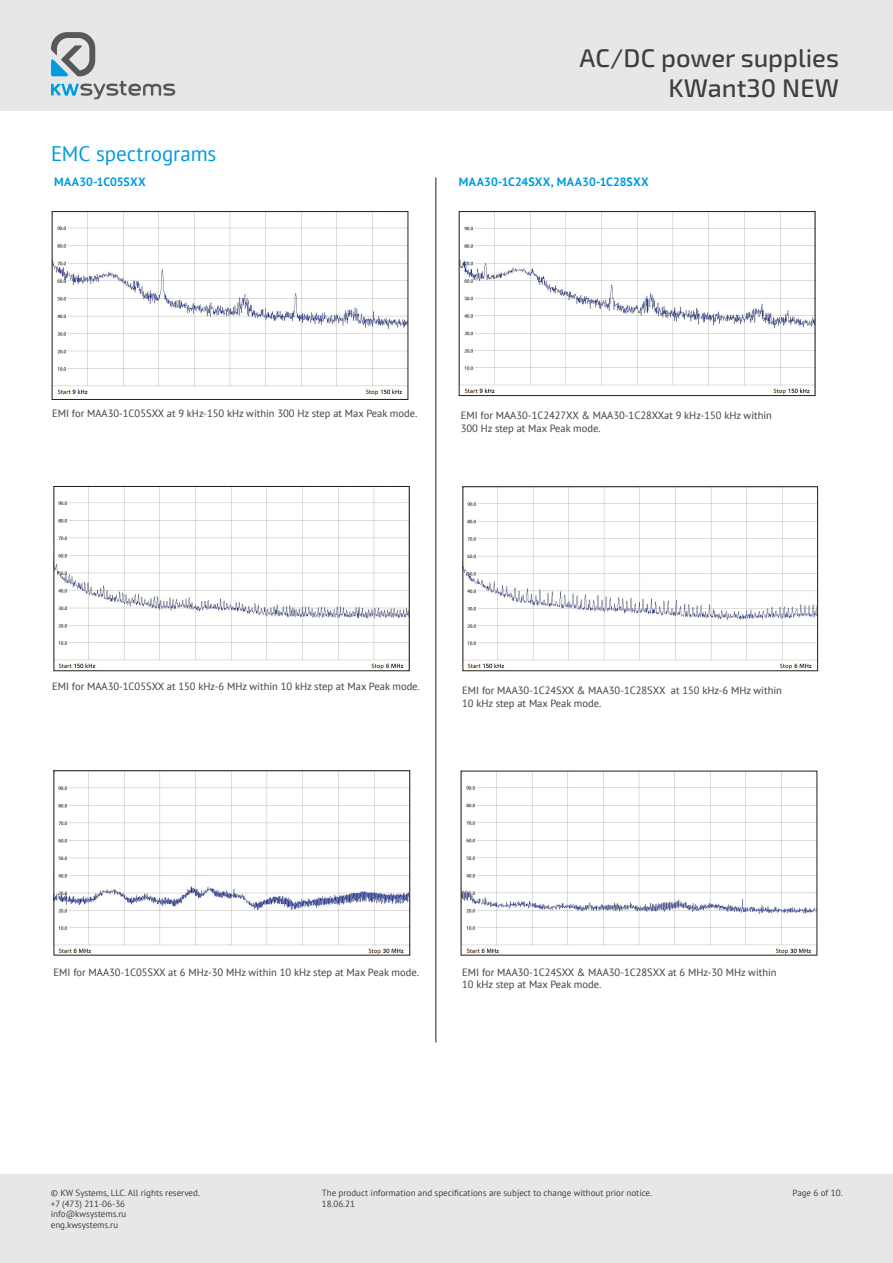
<style>
.page{position:relative;width:893px;height:1263px;background:#fff}
.page>*{position:absolute;margin:0;border:0;box-sizing:border-box;transform-origin:0 0}
.t1{font:500 25.5px/30.6px "Exo 2.0";color:#3e3e3f;text-align:right}
.подзаголовок{font:21px "PT Sans";letter-spacing:-.005em;color:#009bde}
.подзаголовок-2{font:700 12px "PT Sans";letter-spacing:.01em;color:#009bde}
.Стиль_абзаца_1{font:10.5px/12.6px "PT Sans";color:#3e3e3f}
.t2{font:9px/10.8px "PT Sans";color:#3e3e3f}
</style>
<div class="page">
<div style="left:0;top:1175px;width:893px;height:88px;background:#e6e7e9"></div>
<div style="left:0;top:0;width:893px;height:110px;background:#e6e7e9"></div>
<svg style="left:51px;top:32px;width:124px;height:67px"></svg>
<img style="left:56px;top:772px;width:352px;height:181px">
<div style="left:54px;top:770px;width:356px;height:185px;border:1px solid #231f20"></div>
<img style="left:463px;top:773px;width:352px;height:180px">
<img style="left:54px;top:213px;width:352px;height:183px">
<div style="left:52px;top:211px;width:356px;height:189px;border:1px solid #231f20"></div>
<img style="left:461px;top:213px;width:352px;height:181px">
<div style="left:459px;top:211px;width:356px;height:185px;border:1px solid #231f20"></div>
<img style="left:56px;top:488px;width:351px;height:181px">
<div style="left:54px;top:486px;width:355px;height:185px;border:1px solid #231f20"></div>
<img style="left:465px;top:489px;width:351px;height:180px">
<hr style="left:436px;top:177px;width:1px;height:865px;background:#231f20">
<p class="подзаголовок" style="left:51px;top:140px;width:167px">EMC spectrograms</p>
<h1 class="t1" style="left:579px;top:43px;width:261px">AC/DC power supplies<br>KWant30 NEW</h1>
<p class="подзаголовок-2" style="left:54px;top:174px;width:93px">MAA30-1C05SXX</p>
<p class="подзаголовок-2" style="left:459px;top:174px;width:191px">MAA30-1C24SXX, MAA30-1C28SXX</p>
<p class="Стиль_абзаца_1" style="left:52px;top:407px;width:367px">EMI for MAA30-1C05SXX at 9 kHz-150 kHz within 300 Hz step at Max Peak mode.</p>
<p class="Стиль_абзаца_1" style="left:461px;top:409px;width:313px">EMI for MAA30-1C2427XX &amp; MAA30-1C28XXat 9 kHz-150 kHz within<br>300 Hz step at Max Peak mode.</p>
<p class="Стиль_абзаца_1" style="left:52px;top:680px;width:369px">EMI for MAA30-1C05SXX at 150 kHz-6 MHz within 10 kHz step at Max Peak mode.</p>
<p class="Стиль_абзаца_1" style="left:462px;top:684px;width:321px">EMI for MAA30-1C24SXX &amp; MAA30-1C28SXX at 150 kHz-6 MHz within<br>10 kHz step at Max Peak mode.</p>
<p class="Стиль_абзаца_1" style="left:54px;top:965px;width:367px">EMI for MAA30-1C05SXX at 6 MHz-30 MHz within 10 kHz step at Max Peak mode.</p>
<p class="Стиль_абзаца_1" style="left:462px;top:965px;width:316px">EMI for MAA30-1C24SXX &amp; MAA30-1C28SXX at 6 MHz-30 MHz within<br>10 kHz step at Max Peak mode.</p>
<p class="t2" style="left:51px;top:1187px;width:151px">© KW Systems, LLC. All rights reserved. +7 (473) 211-06-36 info@kwsystems.ru<br>eng.kwsystems.ru</p>
<p class="t2" style="left:322px;top:1187px;width:332px">The product information and specifications are subject to change without prior notice.<br>18.06.21</p>
<p class="t2" style="left:793px;top:1187px;width:52px">Page 6 of 10.</p>
</div>
